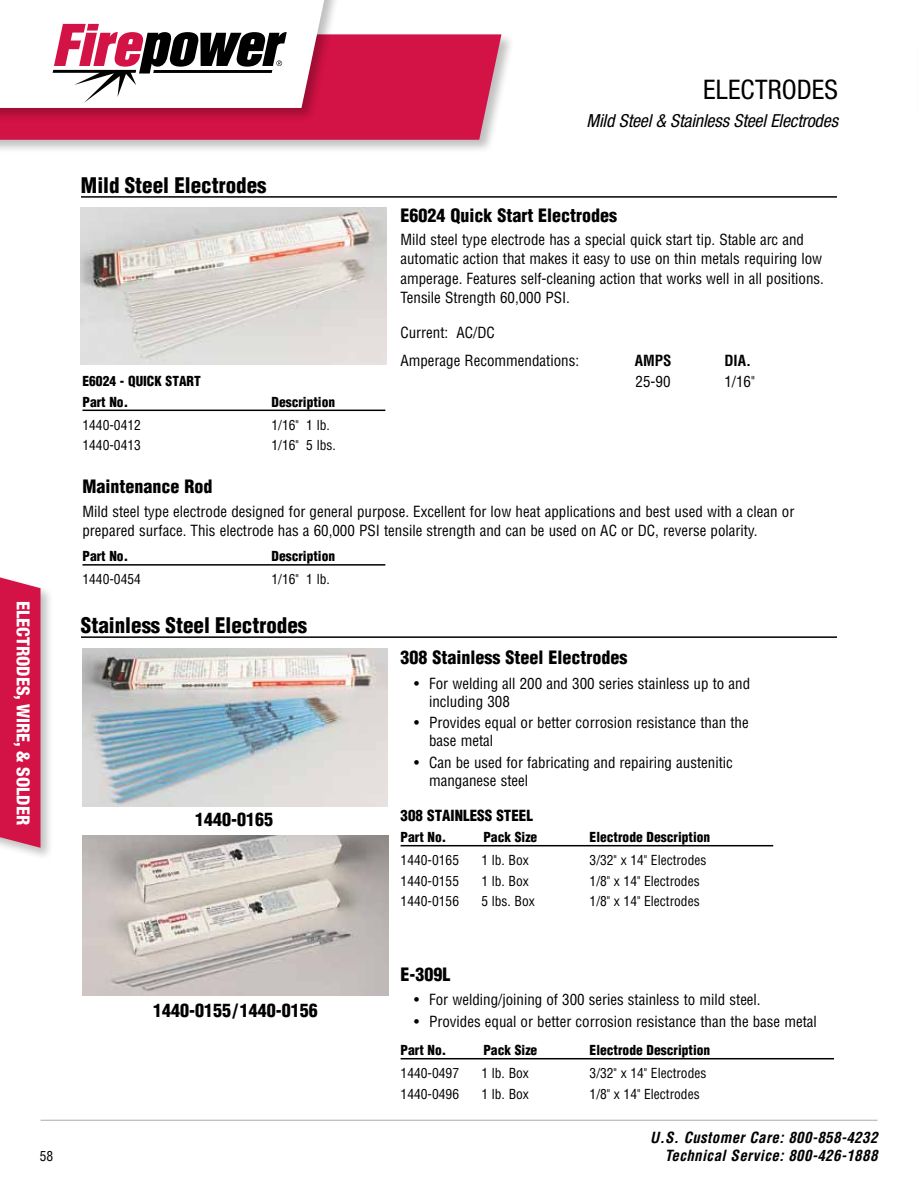
<style>
.page{position:relative;width:918px;height:1188px;background:#fff}
.page>*{position:absolute;margin:0;border:0;box-sizing:border-box;transform-origin:0 0}
.t1{font:condensed 27px "Helvetica Neue";letter-spacing:.005em;color:#000}
.t2{font:900 condensed 21px "Helvetica";color:#000}
.t3{font:900 condensed 18px "Helvetica";color:#000}
.t4{font:italic condensed 18px "Helvetica Neue";letter-spacing:-.005em;color:#000}
.t5{font:800 condensed 18px "Helvetica Neue";color:#fff}
.t6{font:condensed 15px/19.5px "Helvetica";color:#000}
.t7{font:italic 700 condensed 15px/18px "Helvetica";letter-spacing:.025em;color:#000;text-align:right}
.t8{font:900 condensed 15px "Helvetica";color:#000}
.t9{font:700 condensed 15px "Helvetica";color:#000}
.t10{font:condensed 13.5px "Helvetica";color:#000}
.t11{font:900 condensed 13.5px/21px "Helvetica";color:#000}
</style>
<div class="page">
<div style="left:0;top:32px;width:515px;height:122px;background:#000;opacity:.25"></div>
<svg style="left:0;top:34px;width:501px;height:106px;background:#d31b4c"></svg>
<hr style="left:40px;top:1120px;width:838px;height:1px;background:#a7a9ac">
<div style="left:0;top:0;width:346px;height:122px;background:#000;opacity:.25"></div>
<svg style="left:0;top:0;width:324px;height:108px"></svg>
<div style="left:0;top:572px;width:55px;height:289px;background:#000;opacity:.25"></div>
<div style="left:0;top:577px;width:40px;height:271px;background:#d31245"></div>
<hr style="left:82px;top:410px;width:303px;height:1px;background:#000">
<hr style="left:82px;top:564px;width:303px;height:2px;background:#000">
<img style="left:81px;top:207px;width:306px;height:158px">
<hr style="left:401px;top:1058px;width:433px;height:1px;background:#000">
<hr style="left:401px;top:845px;width:372px;height:1px;background:#000">
<img style="left:82px;top:648px;width:305px;height:158px">
<img style="left:82px;top:836px;width:306px;height:159px">
<hr style="left:81px;top:636px;width:756px;height:2px;background:#000">
<hr style="left:81px;top:196px;width:756px;height:2px;background:#000">
<p class="t5" style="left:34px;top:601px;width:226px;rotate:90deg">ELECTRODES, WIRE, &amp; SOLDER</p>
<p class="t10" style="left:40px;top:1147px;width:15px">58</p>
<h2 class="t2" style="left:81px;top:172px;width:187px">Mild Steel Electrodes</h2>
<p class="t11" style="left:82px;top:370px;width:98px">E6024 - Quick Start<br>Part No.</p>
<p class="t11" style="left:271px;top:391px;width:65px">Description</p>
<p class="t10" style="left:82px;top:416px;width:60px">1440-0412</p>
<p class="t10" style="left:271px;top:416px;width:60px">1/16" 1 lb.</p>
<p class="t10" style="left:82px;top:437px;width:60px">1440-0413</p>
<p class="t10" style="left:271px;top:437px;width:66px">1/16" 5 lbs.</p>
<h1 class="t1" style="left:703px;top:74px;width:136px">ELECTRODES</h1>
<p class="t4" style="left:586px;top:110px;width:253px">Mild Steel &amp; Stainless Steel Electrodes</p>
<p class="t3" style="left:400px;top:204px;width:218px">E6024 Quick Start Electrodes</p>
<p class="t6" style="left:400px;top:229px;width:425px">Mild steel type electrode has a special quick start tip. Stable arc and automatic action that makes it easy to use on thin metals requiring low amperage. Features self-cleaning action that works well in all positions.<br>Tensile Strength 60,000 PSI.</p>
<p class="t6" style="left:400px;top:318px;width:180px;line-height:27.8px">Current: AC/DC<br>Amperage Recommendations:</p>
<p class="t9" style="left:635px;top:351px;width:38px">AMPS</p>
<p class="t9" style="left:724px;top:351px;width:28px">DIA.</p>
<p class="t6" style="left:636px;top:371px;width:36px">25-90</p>
<p class="t6" style="left:724px;top:371px;width:32px">1/16"</p>
<p class="t3" style="left:82px;top:476px;width:131px">Maintenance Rod</p>
<p class="t6" style="left:82px;top:501px;width:713px">Mild steel type electrode designed for general purpose. Excellent for low heat applications and best used with a clean or prepared surface. This electrode has a 60,000 PSI tensile strength and can be used on AC or DC, reverse polarity.</p>
<p class="t11" style="left:82px;top:545px;width:47px">Part No.</p>
<p class="t11" style="left:271px;top:545px;width:65px">Description</p>
<p class="t10" style="left:82px;top:571px;width:60px">1440-0454</p>
<p class="t10" style="left:271px;top:571px;width:60px">1/16" 1 lb.</p>
<h2 class="t2" style="left:81px;top:612px;width:228px">Stainless Steel Electrodes</h2>
<p class="t3" style="left:195px;top:808px;width:79px">1440-0165</p>
<p class="t3" style="left:153px;top:999px;width:166px">1440-0155/1440-0156</p>
<p class="t3" style="left:401px;top:646px;width:228px">308 Stainless Steel Electrodes</p>
<p class="t6" style="left:429px;top:674px;width:323px;line-height:18px;text-indent:-15px">• For welding all 200 and 300 series stainless up to and including 308</p>
<p class="t6" style="left:429px;top:714px;width:321px;line-height:18px;text-indent:-15px">• Provides equal or better corrosion resistance than the base metal</p>
<p class="t6" style="left:429px;top:753px;width:305px;line-height:18px;text-indent:-15px">• Can be used for fabricating and repairing austenitic manganese steel</p>
<p class="t8" style="left:401px;top:806px;width:134px">308 STAINLESS STEEL</p>
<p class="t11" style="left:401px;top:826px;width:47px">Part No.</p>
<p class="t11" style="left:483px;top:826px;width:55px">Pack Size</p>
<p class="t11" style="left:590px;top:826px;width:122px">Electrode Description</p>
<p class="t10" style="left:401px;top:852px;width:60px">1440-0165</p>
<p class="t10" style="left:481px;top:852px;width:49px">1 lb. Box</p>
<p class="t10" style="left:590px;top:852px;width:118px">3/32" x 14" Electrodes</p>
<p class="t10" style="left:401px;top:872px;width:60px">1440-0155</p>
<p class="t10" style="left:481px;top:872px;width:49px">1 lb. Box</p>
<p class="t10" style="left:590px;top:872px;width:112px">1/8" x 14" Electrodes</p>
<p class="t10" style="left:401px;top:892px;width:60px">1440-0156</p>
<p class="t10" style="left:481px;top:892px;width:55px">5 lbs. Box</p>
<p class="t10" style="left:590px;top:892px;width:112px">1/8" x 14" Electrodes</p>
<p class="t3" style="left:401px;top:963px;width:51px">E-309L</p>
<p class="t6" style="left:414px;top:990px;width:348px">• For welding/joining of 300 series stainless to mild steel.</p>
<p class="t6" style="left:414px;top:1012px;width:404px">• Provides equal or better corrosion resistance than the base metal</p>
<p class="t11" style="left:401px;top:1039px;width:47px">Part No.</p>
<p class="t11" style="left:483px;top:1039px;width:55px">Pack Size</p>
<p class="t11" style="left:590px;top:1039px;width:122px">Electrode Description</p>
<p class="t10" style="left:401px;top:1065px;width:60px">1440-0497</p>
<p class="t10" style="left:481px;top:1065px;width:49px">1 lb. Box</p>
<p class="t10" style="left:590px;top:1065px;width:118px">3/32" x 14" Electrodes</p>
<p class="t10" style="left:401px;top:1085px;width:60px">1440-0496</p>
<p class="t10" style="left:481px;top:1085px;width:49px">1 lb. Box</p>
<p class="t10" style="left:590px;top:1085px;width:112px">1/8" x 14" Electrodes</p>
<p class="t7" style="left:650px;top:1128px;width:229px">U.S. Customer Care: 800-858-4232<br>Technical Service: 800-426-1888</p>
</div>
